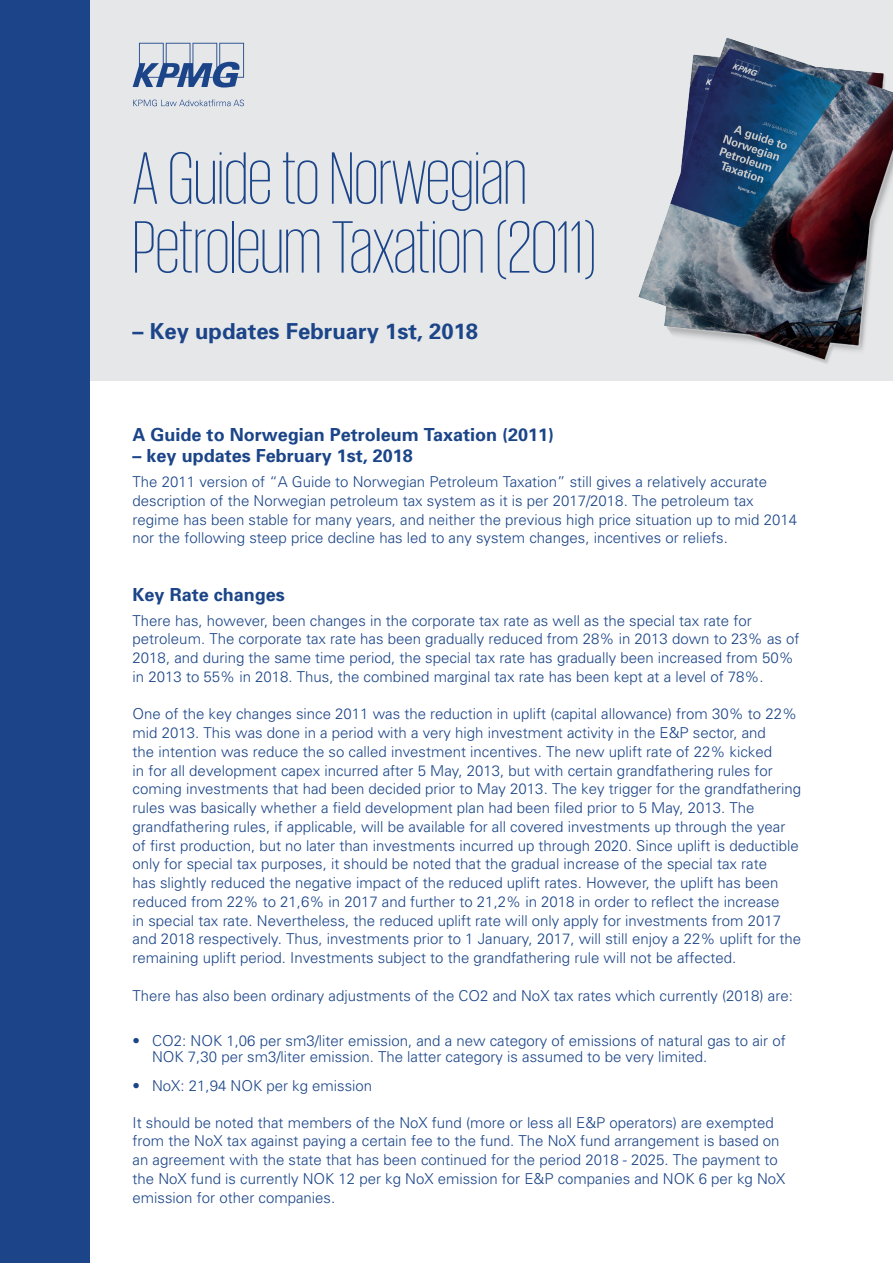
<style>
.page{position:relative;width:893px;height:1263px;background:#fff}
.page>*{position:absolute;margin:0;border:0;box-sizing:border-box;transform-origin:0 0}
.t1{font:200 75.75px/68.8px "KPMG";color:#1b4588}
.t2{font:700 22.05px "Univers";color:#1b4588}
.t3{font:700 18px "Univers";color:#1b4588}
.t4{font:300 15px/18.8px "Univers";color:#1b4588}
</style>
<div class="page">
<img style="left:89px;top:0;width:804px;height:380px">
<svg style="left:133px;top:43px;width:111px;height:45px;background:#9faec7"></svg>
<svg style="left:133px;top:100px;width:111px;height:6px"></svg>
<div style="left:0;top:0;width:89px;height:1263px;background:#1b4588"></div>
<h1 class="t1" style="left:133px;top:142px;width:465px">A Guide to Norwegian<br>Petroleum Taxation (2011)</h1>
<h2 class="t2" style="left:133px;top:317px;width:347px">– Key updates February 1st, 2018</h2>
<p class="t3" style="left:133px;top:423px;width:423px">A Guide to Norwegian Petroleum Taxation (2011)</p>
<p class="t3" style="left:133px;top:444px;width:282px">– key updates February 1st, 2018</p>
<p class="t4" style="left:133px;top:472px;width:666px">The 2011 version of “A Guide to Norwegian Petroleum Taxation” still gives a relatively accurate description of the Norwegian petroleum tax system as it is per 2017/2018. The petroleum tax regime has been stable for many years, and neither the previous high price situation up to mid 2014 nor the following steep price decline has led to any system changes, incentives or reliefs.</p>
<p class="t3" style="left:133px;top:583px;width:154px">Key Rate changes</p>
<p class="t4" style="left:133px;top:610px;width:668px">There has, however, been changes in the corporate tax rate as well as the special tax rate for petroleum. The corporate tax rate has been gradually reduced from 28% in 2013 down to 23% as of 2018, and during the same time period, the special tax rate has gradually been increased from 50% in 2013 to 55% in 2018. Thus, the combined marginal tax rate has been kept at a level of 78%.</p>
<p class="t4" style="left:133px;top:704px;width:670px">One of the key changes since 2011 was the reduction in uplift (capital allowance) from 30% to 22% mid 2013. This was done in a period with a very high investment activity in the E&amp;P sector, and<br>the intention was reduce the so called investment incentives. The new uplift rate of 22% kicked<br>in for all development capex incurred after 5 May, 2013, but with certain grandfathering rules for coming investments that had been decided prior to May 2013. The key trigger for the grandfathering rules was basically whether a field development plan had been filed prior to 5 May, 2013. The grandfathering rules, if applicable, will be available for all covered investments up through the year of first production, but no later than investments incurred up through 2020. Since uplift is deductible only for special tax purposes, it should be noted that the gradual increase of the special tax rate<br>has slightly reduced the negative impact of the reduced uplift rates. However, the uplift has been reduced from 22% to 21,6% in 2017 and further to 21,2% in 2018 in order to reflect the increase<br>in special tax rate. Nevertheless, the reduced uplift rate will only apply for investments from 2017 and 2018 respectively. Thus, investments prior to 1 January, 2017, will still enjoy a 22% uplift for the remaining uplift period. Investments subject to the grandfathering rule will not be affected.</p>
<p class="t4" style="left:133px;top:985px;width:662px">There has also been ordinary adjustments of the CO2 and NoX tax rates which currently (2018) are:</p>
<p class="t4" style="left:152px;top:1032px;width:635px;line-height:16.5px;text-indent:-20px">• CO2: NOK 1,06 per sm3/liter emission, and a new category of emissions of natural gas to air of<br>NOK 7,30 per sm3/liter emission. The latter category is assumed to be very limited.</p>
<p class="t4" style="left:133px;top:1075px;width:241px">• NoX: 21,94 NOK per kg emission</p>
<p class="t4" style="left:133px;top:1112px;width:654px">It should be noted that members of the NoX fund (more or less all E&amp;P operators) are exempted from the NoX tax against paying a certain fee to the fund. The NoX fund arrangement is based on an agreement with the state that has been continued for the period 2018 - 2025. The payment to the NoX fund is currently NOK 12 per kg NoX emission for E&amp;P companies and NOK 6 per kg NoX emission for other companies.</p>
</div>
